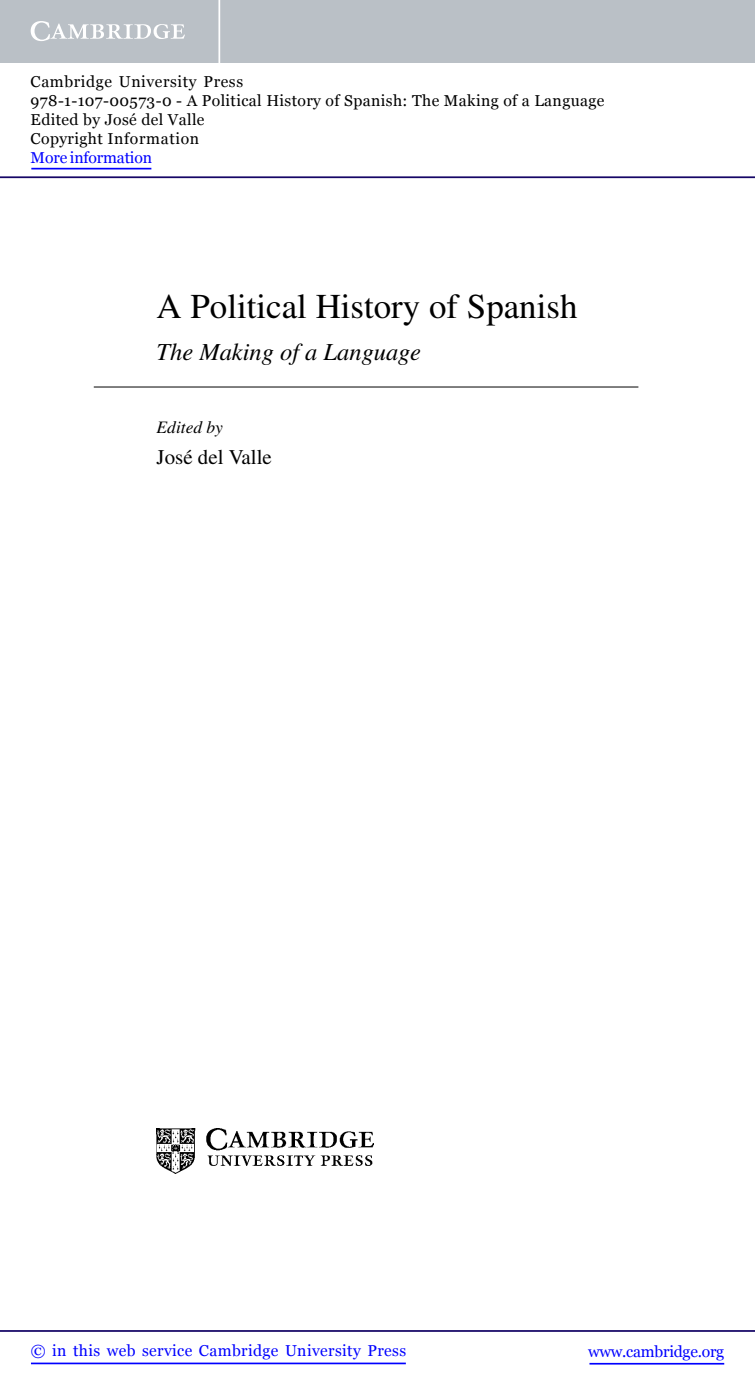
<style>
.page{position:relative;width:755px;height:1390px;background:#fff}
.page>*{position:absolute;margin:0;border:0;box-sizing:border-box;transform-origin:0 0}
.t1{font:34.82px "Times";color:#000}
.t2{font:italic 24.32px "Times";color:#000}
.t3{font:21px "Times";color:#000}
.t4{font:italic 17.5px "Times";color:#000}
.t5{font:15.75px/18.9px "Georgia";letter-spacing:.025em;color:#000}
.t6{font:15.75px "Georgia";letter-spacing:.025em;color:#00f}
.t7{font:15.75px "Georgia";letter-spacing:-.015em;color:#00f}
.t8{font:15.75px "Georgia";letter-spacing:-.01em;color:#00f}
</style>
<div class="page">
<hr style="left:94px;top:387px;width:544px;height:1px;background:#000">
<img style="left:156px;top:1128px;width:217px;height:45px">
<hr style="left:589px;top:1363px;width:134px;height:1px;background:#00f">
<hr style="left:0;top:1330px;width:754px;height:2px;background:#150666">
<hr style="left:31px;top:1362px;width:374px;height:2px;background:#00f">
<div style="left:0;top:0;width:754px;height:63px;background:#bac0c6"></div>
<svg style="left:31px;top:21px;width:154px;height:20px"></svg>
<hr style="left:218px;top:0;width:2px;height:63px;background:#fff">
<hr style="left:0;top:176px;width:754px;height:2px;background:#150666">
<hr style="left:31px;top:168px;width:120px;height:1px;background:#00f">
<p class="t5" style="left:31px;top:73px;width:575px">Cambridge University Press<br>978-1-107-00573-0 - A Political History of Spanish: The Making of a Language Edited by José del Valle<br>Copyright Information</p>
<p class="t8" style="left:31px;top:148px;width:123px">More information</p>
<h1 class="t1" style="left:156px;top:293px;width:422px">A Political History of Spanish</h1>
<h2 class="t2" style="left:156px;top:343px;width:265px">The Making of a Language</h2>
<p class="t4" style="left:156px;top:421px;width:68px">Edited by</p>
<h3 class="t3" style="left:156px;top:449px;width:117px">Jose del Valle</h3>
<h3 class="t3" style="left:184px;top:449px;width:8px">´</h3>
<p class="t6" style="left:31px;top:1341px;width:376px">© in this web service Cambridge University Press</p>
<p class="t7" style="left:587px;top:1341px;width:137px">www.cambridge.org</p>
</div>
